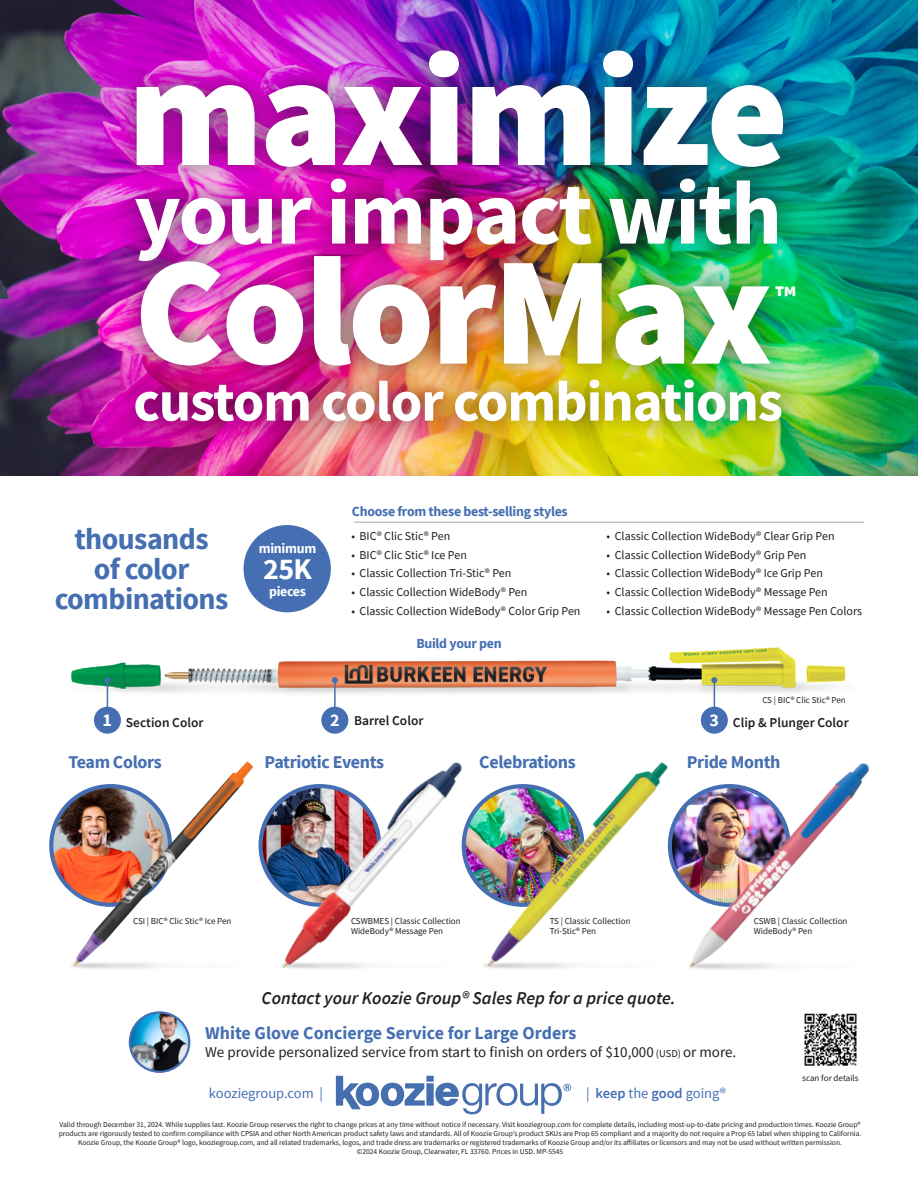
<style>
.page{position:relative;width:918px;height:1188px;background:#fff}
.page>*{position:absolute;margin:0;border:0;box-sizing:border-box;transform-origin:0 0}
.t1{font:900 156px "Source Sans Pro";letter-spacing:-.02em;color:#fff}
.t2{font:900 154.5px "Source Sans Pro";letter-spacing:-.02em;color:#fff}
.t3{font:700 90px "Source Sans Pro";letter-spacing:-.02em;color:#fff}
.t4{font:700 57px "Source Sans Pro";letter-spacing:-.02em;color:#fff}
.t5{font:700 30px "Source Sans Pro";letter-spacing:-.02em;color:#456fb2}
.t6{font:700 30px "Source Sans Pro";color:#fff}
.t7{font:700 18px "Source Sans Pro";letter-spacing:-.02em;color:#456fb2}
.t8{font:italic 600 18px "Source Sans Pro";color:#231f20}
.t9{font:700 18px "Source Sans Pro";color:#456fb2}
.t10{font:700 18px "Source Sans Pro";color:#fff}
.t11{font:15px "Source Sans Pro";color:#231f20}
.t12{font:14.55px "Source Sans Pro";color:#456fb2}
.t13{font:700 13.8px "Source Sans Pro";letter-spacing:-.02em;color:#456fb2}
.t14{font:700 13.8px "Source Sans Pro";letter-spacing:-.02em;color:#fff}
.t15{font:600 13.5px "Source Sans Pro";color:#231f20}
.t16{font:12px "Source Sans Pro";color:#231f20}
.t17{font:9px/10.8px "Source Sans Pro";color:#231f20}
.t18{font:7.5px/9px "Source Sans Pro";color:#231f20;text-align:center}
.s1{font-size:10.5px}
.s2{font-weight:600}
</style>
<div class="page">
<img style="left:0;top:0;width:918px;height:475px">
<div style="left:426px;top:1083px;width:8px;height:23px;background:#456faf"></div>
<div style="left:426px;top:1076px;width:8px;height:6px;background:#456faf"></div>
<svg style="left:336px;top:1076px;width:89px;height:33px"></svg>
<svg style="left:435px;top:1083px;width:136px;height:31px"></svg>
<div style="left:244px;top:525px;width:87px;height:87px;background:#456fb2;border-radius:50%"></div>
<hr style="left:354px;top:522px;width:510px;height:1px;background:#a8a9ad">
<img style="left:266px;top:762px;width:206px;height:208px">
<img style="left:472px;top:762px;width:204px;height:207px">
<img style="left:676px;top:763px;width:193px;height:207px">
<img style="left:51px;top:786px;width:119px;height:119px;border-radius:59px">
<img style="left:73px;top:762px;width:180px;height:205px">
<div style="left:112px;top:26px;width:696px;height:165px;background:#231f20;opacity:.6"></div>
<div style="left:112px;top:154px;width:690px;height:131px;background:#231f20;opacity:.6"></div>
<div style="left:111px;top:356px;width:694px;height:90px;background:#231f20;opacity:.6"></div>
<div style="left:116px;top:231px;width:677px;height:159px;background:#231f20;opacity:.6"></div>
<img style="left:71px;top:647px;width:775px;height:62px">
<div style="left:94px;top:707px;width:27px;height:27px;background:#456fb2;border-radius:50%"></div>
<div style="left:321px;top:707px;width:27px;height:27px;background:#456fb2;border-radius:50%"></div>
<hr style="left:107px;top:680px;width:1px;height:31px;background:#456fb2">
<svg style="left:104px;top:677px;width:6px;height:6px"></svg>
<hr style="left:334px;top:680px;width:2px;height:31px;background:#456fb2">
<svg style="left:332px;top:677px;width:6px;height:6px"></svg>
<div style="left:701px;top:707px;width:27px;height:27px;background:#456fb2;border-radius:50%"></div>
<hr style="left:714px;top:680px;width:1px;height:31px;background:#456fb2">
<svg style="left:711px;top:677px;width:6px;height:6px"></svg>
<img style="left:130px;top:1012px;width:59px;height:60px;border-radius:30px">
<div style="left:129px;top:1011px;width:61px;height:62px;border:2px solid #456fb2;border-radius:50%"></div>
<img style="left:804px;top:1013px;width:53px;height:53px">
<p class="t1" style="left:128px;top:5px;width:663px">maximize</p>
<p class="t3" style="left:134px;top:153px;width:650px">your impact with</p>
<p class="t2" style="left:134px;top:205px;width:640px">ColorMax</p>
<p class="t6" style="left:776px;top:276px;width:22px">™</p>
<p class="t4" style="left:133px;top:363px;width:651px">custom color combinations</p>
<p class="t5" style="left:74px;top:519px;width:136px">thousands</p>
<p class="t5" style="left:94px;top:549px;width:97px">of color</p>
<p class="t5" style="left:55px;top:579px;width:175px">combinations</p>
<p class="t14" style="left:259px;top:539px;width:59px">minimum</p>
<p class="t6" style="left:263px;top:549px;width:50px">25K</p>
<p class="t14" style="left:269px;top:582px;width:39px">pieces</p>
<p class="t13" style="left:352px;top:502px;width:217px">Choose from these best-selling styles</p>
<p class="t16" style="left:351px;top:528px;width:100px">• BIC® Clic Stic® Pen</p>
<p class="t16" style="left:351px;top:547px;width:117px">• BIC® Clic Stic® Ice Pen</p>
<p class="t16" style="left:351px;top:566px;width:162px">• Classic Collection Tri-Stic® Pen</p>
<p class="t16" style="left:351px;top:585px;width:178px">• Classic Collection WideBody® Pen</p>
<p class="t16" style="left:351px;top:603px;width:231px">• Classic Collection WideBody® Color Grip Pen</p>
<p class="t13" style="left:416px;top:634px;width:87px">Build your pen</p>
<p class="t16" style="left:607px;top:528px;width:229px">• Classic Collection WideBody® Clear Grip Pen</p>
<p class="t16" style="left:607px;top:547px;width:201px">• Classic Collection WideBody® Grip Pen</p>
<p class="t16" style="left:607px;top:566px;width:218px">• Classic Collection WideBody® Ice Grip Pen</p>
<p class="t16" style="left:607px;top:585px;width:223px">• Classic Collection WideBody® Message Pen</p>
<p class="t16" style="left:607px;top:603px;width:257px">• Classic Collection WideBody® Message Pen Colors</p>
<p class="t17" style="left:762px;top:695px;width:85px">CS | BIC® Clic Stic® Pen</p>
<p class="t10" style="left:103px;top:708px;width:11px">1</p>
<p class="t15" style="left:126px;top:714px;width:79px">Section Color</p>
<p class="t10" style="left:330px;top:708px;width:11px">2</p>
<p class="t15" style="left:354px;top:712px;width:71px">Barrel Color</p>
<p class="t10" style="left:710px;top:708px;width:11px">3</p>
<p class="t15" style="left:733px;top:714px;width:117px">Clip &amp; Plunger Color</p>
<p class="t7" style="left:69px;top:750px;width:95px">Team Colors</p>
<p class="t7" style="left:265px;top:750px;width:121px">Patriotic Events</p>
<p class="t7" style="left:479px;top:750px;width:98px">Celebrations</p>
<p class="t7" style="left:687px;top:750px;width:95px">Pride Month</p>
<p class="t17" style="left:133px;top:915px;width:100px">CSI | BIC® Clic Stic® Ice Pen</p>
<p class="t17" style="left:351px;top:915px;width:111px">CSWBMES | Classic Collection<br>WideBody® Message Pen</p>
<p class="t17" style="left:550px;top:915px;width:82px">TS | Classic Collection</p>
<p class="t17" style="left:550px;top:926px;width:48px">Tri-Stic® Pen</p>
<p class="t8" style="left:262px;top:986px;width:416px">Contact your Koozie Group® Sales Rep for a price quote.</p>
<p class="t17" style="left:754px;top:915px;width:95px">CSWB | Classic Collection</p>
<p class="t17" style="left:754px;top:926px;width:60px">WideBody® Pen</p>
<p class="t9" style="left:205px;top:1021px;width:373px">White Glove Concierge Service for Large Orders</p>
<p class="t11" style="left:205px;top:1043px;width:533px">We provide personalized service from start to finish on orders of $10,000 <span class="s1">(USD)</span> or more.</p>
<p class="t12" style="left:209px;top:1083px;width:116px">kooziegroup.com |</p>
<p class="t12" style="left:586px;top:1083px;width:141px">| <span class="s2">keep</span> the <span class="s2">good</span> going®</p>
<p class="t17" style="left:802px;top:1073px;width:58px">scan for details</p>
<p class="t18" style="left:59px;top:1120px;width:804px">Valid through December 31, 2024. While supplies last. Koozie Group reserves the right to change prices at any time without notice if necessary. Visit kooziegroup.com for complete details, including most-up-to-date pricing and production times. Koozie Group® products are rigorously tested to confirm compliance with CPSIA and other North American product safety laws and standards. All of Koozie Group’s product SKUs are Prop 65 compliant and a majority do not require a Prop 65 label when shipping to California.<br>Koozie Group, the Koozie Group® logo, kooziegroup.com, and all related trademarks, logos, and trade dress are trademarks or registered trademarks of Koozie Group and/or its affiliates or licensors and may not be used without written permission.</p>
<p class="t18" style="left:357px;top:1147px;width:208px">©2024 Koozie Group, Clearwater, FL 33760. Prices in USD. MP-5545</p>
</div>
